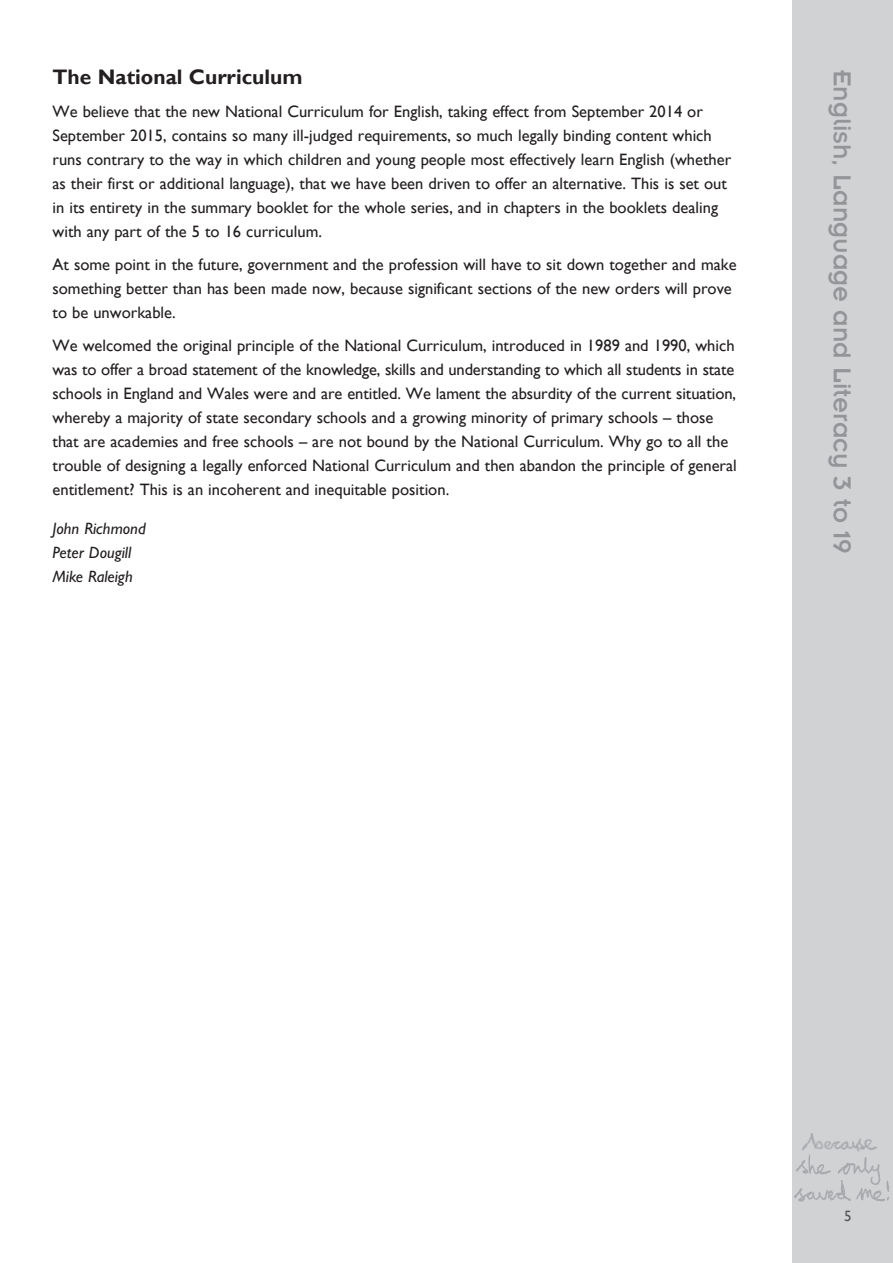
<style>
.page{position:relative;width:893px;height:1263px;background:#fff}
.page>*{position:absolute;margin:0;border:0;box-sizing:border-box;transform-origin:0 0}
.t1{font:27px "Insignia";color:#939598}
.t2{font:700 21px "Gill Sans";color:#231f20}
.t3{font:16.5px/24px "Gill Sans";color:#231f20}
.t4{font:italic 16.5px/24px "Gill Sans";color:#231f20}
.t5{font:15px "Gill Sans";color:#57585a}
</style>
<div class="page">
<div style="left:792px;top:0;width:101px;height:1263px;background:#d1d2d4"></div>
<img style="left:802px;top:1133px;width:75px;height:19px">
<img style="left:797px;top:1154px;width:34px;height:21px">
<img style="left:838px;top:1157px;width:43px;height:23px">
<img style="left:794px;top:1180px;width:95px;height:22px">
<p class="t2" style="left:53px;top:65px;width:251px">The National Curriculum</p>
<p class="t3" style="left:53px;top:99px;width:680px">We believe that the new National Curriculum for English, taking effect from September 2014 or September 2015, contains so many ill-judged requirements, so much legally binding content which runs contrary to the way in which children and young people most effectively learn English (whether as their first or additional language), that we have been driven to offer an alternative. This is set out in its entirety in the summary booklet for the whole series, and in chapters in the booklets dealing with any part of the 5 to 16 curriculum.</p>
<p class="t3" style="left:53px;top:252px;width:686px">At some point in the future, government and the profession will have to sit down together and make something better than has been made now, because significant sections of the new orders will prove to be unworkable.</p>
<p class="t3" style="left:53px;top:333px;width:686px">We welcomed the original principle of the National Curriculum, introduced in 1989 and 1990, which was to offer a broad statement of the knowledge, skills and understanding to which all students in state schools in England and Wales were and are entitled. We lament the absurdity of the current situation, whereby a majority of state secondary schools and a growing minority of primary schools – those that are academies and free schools – are not bound by the National Curriculum. Why go to all the trouble of designing a legally enforced National Curriculum and then abandon the principle of general entitlement? This is an incoherent and inequitable position.</p>
<p class="t4" style="left:53px;top:518px;width:95px">John Richmond<br>Peter Dougill<br>Mike Raleigh</p>
<h1 class="t1" style="left:851px;top:70px;width:486px;rotate:90deg">English, Language and Literacy 3 to 19</h1>
<p class="t5" style="left:844px;top:1207px;width:9px">5</p>
</div>
